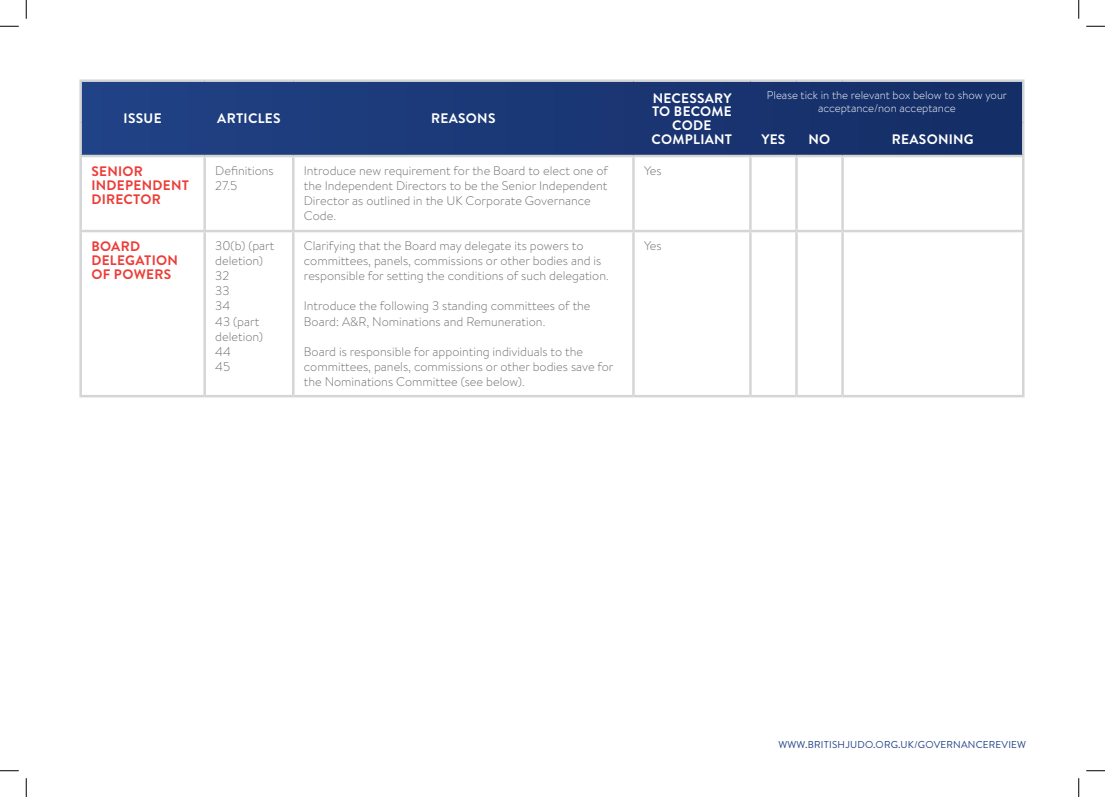
<style>
.page{position:relative;width:1105px;height:797px;background:#fff}
.page>*{position:absolute;margin:0;border:0;box-sizing:border-box;transform-origin:0 0}
.t1{font:700 13.75px/13.8px "Brandon Text";letter-spacing:.02em;color:#fff;text-align:center}
.t2{font:700 13.75px/13.8px "Brandon Text";letter-spacing:.02em;color:#ec3d38}
.t3{font:300 12.5px/15px "Brandon Text";color:#6c6d70}
.t4{font:300 11.25px/12.5px "Brandon Text";color:#fff;text-align:center}
.t5{font:10px "Brandon Text";letter-spacing:.02em;color:#204286}
</style>
<div class="page">
<svg style="left:82px;top:82px;width:940px;height:73px;background:#1a3775"></svg>
<hr style="left:203px;top:157px;width:3px;height:73px;background:#d4d5d7">
<hr style="left:292px;top:157px;width:2px;height:73px;background:#d4d5d7">
<hr style="left:632px;top:157px;width:3px;height:73px;background:#d4d5d7">
<hr style="left:749px;top:157px;width:3px;height:73px;background:#d4d5d7">
<hr style="left:795px;top:157px;width:3px;height:73px;background:#d4d5d7">
<hr style="left:841px;top:157px;width:3px;height:73px;background:#d4d5d7">
<hr style="left:79px;top:232px;width:3px;height:163px;background:#d4d5d7">
<hr style="left:203px;top:232px;width:3px;height:163px;background:#d4d5d7">
<hr style="left:292px;top:232px;width:2px;height:163px;background:#d4d5d7">
<hr style="left:632px;top:232px;width:3px;height:163px;background:#d4d5d7">
<hr style="left:749px;top:232px;width:3px;height:163px;background:#d4d5d7">
<hr style="left:795px;top:232px;width:3px;height:163px;background:#d4d5d7">
<hr style="left:841px;top:232px;width:3px;height:163px;background:#d4d5d7">
<hr style="left:1022px;top:232px;width:2px;height:163px;background:#d4d5d7">
<hr style="left:79px;top:395px;width:126px;height:2px;background:#d4d5d7">
<hr style="left:205px;top:395px;width:88px;height:2px;background:#d4d5d7">
<hr style="left:293px;top:395px;width:340px;height:2px;background:#d4d5d7">
<hr style="left:633px;top:395px;width:117px;height:2px;background:#d4d5d7">
<hr style="left:750px;top:395px;width:46px;height:2px;background:#d4d5d7">
<hr style="left:796px;top:395px;width:46px;height:2px;background:#d4d5d7">
<hr style="left:842px;top:395px;width:182px;height:2px;background:#d4d5d7">
<hr style="left:79px;top:157px;width:3px;height:73px;background:#d4d5d7">
<hr style="left:1022px;top:157px;width:2px;height:73px;background:#d4d5d7">
<hr style="left:79px;top:230px;width:126px;height:2px;background:#d4d5d7">
<hr style="left:205px;top:230px;width:88px;height:2px;background:#d4d5d7">
<hr style="left:293px;top:230px;width:340px;height:2px;background:#d4d5d7">
<hr style="left:633px;top:230px;width:117px;height:2px;background:#d4d5d7">
<hr style="left:750px;top:230px;width:46px;height:2px;background:#d4d5d7">
<hr style="left:796px;top:230px;width:46px;height:2px;background:#d4d5d7">
<hr style="left:842px;top:230px;width:182px;height:2px;background:#d4d5d7">
<hr style="left:79px;top:79px;width:126px;height:3px;background:#d4d5d7">
<hr style="left:79px;top:82px;width:3px;height:40px;background:#d4d5d7">
<hr style="left:205px;top:79px;width:88px;height:3px;background:#d4d5d7">
<hr style="left:293px;top:79px;width:340px;height:3px;background:#d4d5d7">
<hr style="left:633px;top:79px;width:117px;height:3px;background:#d4d5d7">
<hr style="left:79px;top:122px;width:3px;height:33px;background:#d4d5d7">
<hr style="left:750px;top:79px;width:46px;height:3px;background:#d4d5d7">
<hr style="left:796px;top:79px;width:46px;height:3px;background:#d4d5d7">
<hr style="left:842px;top:79px;width:182px;height:3px;background:#d4d5d7">
<hr style="left:1022px;top:82px;width:2px;height:40px;background:#d4d5d7">
<hr style="left:1022px;top:122px;width:2px;height:33px;background:#d4d5d7">
<hr style="left:79px;top:155px;width:126px;height:2px;background:#d4d5d7">
<hr style="left:205px;top:155px;width:88px;height:2px;background:#d4d5d7">
<hr style="left:293px;top:155px;width:340px;height:2px;background:#d4d5d7">
<hr style="left:633px;top:155px;width:117px;height:2px;background:#d4d5d7">
<hr style="left:750px;top:155px;width:46px;height:2px;background:#d4d5d7">
<hr style="left:796px;top:155px;width:46px;height:2px;background:#d4d5d7">
<hr style="left:842px;top:155px;width:182px;height:2px;background:#d4d5d7">
<svg style="left:0;top:25px;width:19px;height:2px"></svg>
<svg style="left:1086px;top:25px;width:19px;height:2px"></svg>
<svg style="left:0;top:770px;width:19px;height:1px"></svg>
<svg style="left:1086px;top:770px;width:19px;height:1px"></svg>
<svg style="left:25px;top:0;width:2px;height:19px"></svg>
<svg style="left:25px;top:778px;width:2px;height:19px"></svg>
<svg style="left:1078px;top:0;width:1px;height:19px"></svg>
<svg style="left:1078px;top:778px;width:1px;height:19px"></svg>
<p class="t1" style="left:124px;top:111px;width:39px">ISSUE</p>
<p class="t1" style="left:217px;top:111px;width:65px">ARTICLES</p>
<p class="t1" style="left:431px;top:111px;width:66px">REASONS</p>
<p class="t1" style="left:652px;top:91px;width:82px">NECESSARY<br>TO BECOME<br>CODE<br>COMPLIANT</p>
<p class="t4" style="left:767px;top:89px;width:242px">Please tick in the relevant box below to show your acceptance/non acceptance</p>
<p class="t1" style="left:761px;top:132px;width:26px">YES</p>
<p class="t1" style="left:808px;top:132px;width:23px">NO</p>
<p class="t1" style="left:892px;top:132px;width:83px">REASONING</p>
<p class="t2" style="left:91px;top:164px;width:99px">SENIOR<br>INDEPENDENT<br>DIRECTOR</p>
<p class="t3" style="left:215px;top:163px;width:60px">Definitions<br>27.5</p>
<p class="t3" style="left:304px;top:163px;width:306px">Introduce new requirement for the Board to elect one of the Independent Directors to be the Senior Independent Director as outlined in the UK Corporate Governance Code.</p>
<p class="t3" style="left:644px;top:163px;width:19px">Yes</p>
<p class="t2" style="left:91px;top:239px;width:88px">BOARD<br>DELEGATION<br>OF POWERS</p>
<p class="t3" style="left:215px;top:238px;width:61px">30(b) (part deletion)<br>32<br>33<br>34<br>43 (part deletion)<br>44<br>45</p>
<p class="t3" style="left:304px;top:238px;width:306px">Clarifying that the Board may delegate its powers to committees, panels, commissions or other bodies and is responsible for setting the conditions of such delegation.</p>
<p class="t3" style="left:644px;top:238px;width:19px">Yes</p>
<p class="t3" style="left:304px;top:298px;width:288px">Introduce the following 3 standing committees of the<br>Board: A&amp;R, Nominations and Remuneration.</p>
<p class="t3" style="left:304px;top:343px;width:311px">Board is responsible for appointing individuals to the committees, panels, commissions or other bodies save for the Nominations Committee (see below).</p>
<p class="t5" style="left:778px;top:737px;width:249px">WWW.BRITISHJUDO.ORG.UK/GOVERNANCEREVIEW</p>
</div>
